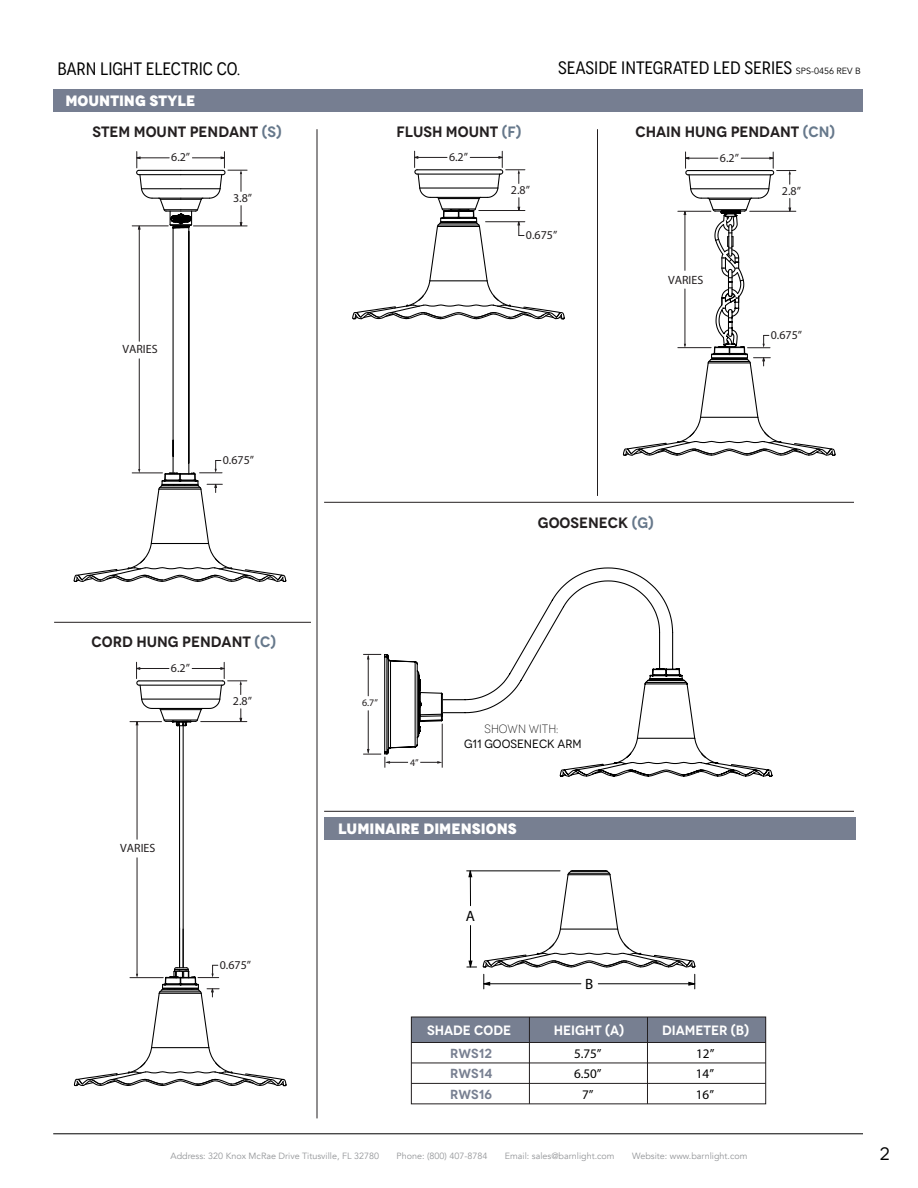
<style>
.page{position:relative;width:918px;height:1188px;background:#fff}
.page>*{position:absolute;margin:0;border:0;box-sizing:border-box;transform-origin:0 0}
.t1{font:18px "Novecentonarrow";color:#000}
.t2{font:18px "Novecento";color:#000}
.t3{font:600 15px/30.8px "Novecento";color:#231f20}
.t4{font:800 15px "Novecento";color:#fff}
.t5{font:15px "Gisha";color:#000}
.t6{font:600 13.5px "Novecento";color:#fff}
.t7{font:13.2px/20.4px "Gisha";color:#000}
.t8{font:600 13.2px/20.4px "Novecento";color:#777f91}
.t9{font:12px "Gisha";color:#231f20}
.t10{font:12px "Novecento";color:#000}
.t11{font:300 12px "Novecento";color:#000}
.t12{font:10.05px "Gisha";color:#231f20}
.t13{font:9px "Avenir";color:#939598}
.s1{font-family:"Avenir";font-size:9px}
.s2{font-weight:800;color:#fff}
.s3{color:#66788b}
</style>
<div class="page">
<div style="left:53px;top:89px;width:809px;height:23px;background:#767e91"></div>
<hr style="left:53px;top:1134px;width:810px;height:1px;background:#000">
<hr style="left:54px;top:622px;width:257px;height:1px;background:#231f20">
<hr style="left:597px;top:129px;width:1px;height:367px;background:#231f20">
<hr style="left:317px;top:129px;width:1px;height:989px;background:#231f20">
<hr style="left:324px;top:502px;width:530px;height:1px;background:#231f20">
<div style="left:324px;top:817px;width:532px;height:23px;background:#777f91"></div>
<hr style="left:324px;top:811px;width:530px;height:1px;background:#231f20">
<hr style="left:137px;top:723px;width:1px;height:116px;background:#231f20">
<hr style="left:130px;top:721px;width:32px;height:1px;background:#231f20">
<svg style="left:136px;top:662px;width:111px;height:65px"></svg>
<hr style="left:179px;top:726px;width:1px;height:241px;background:#000">
<hr style="left:183px;top:726px;width:1px;height:241px;background:#000">
<hr style="left:137px;top:858px;width:1px;height:117px;background:#231f20">
<svg style="left:363px;top:654px;width:79px;height:114px"></svg>
<hr style="left:484px;top:983px;width:97px;height:1px;background:#000">
<hr style="left:598px;top:983px;width:97px;height:1px;background:#000">
<svg style="left:483px;top:974px;width:7px;height:15px"></svg>
<svg style="left:688px;top:974px;width:8px;height:15px"></svg>
<div style="left:411px;top:1017px;width:355px;height:25px;background:#777f91"></div>
<div style="left:411px;top:1017px;width:355px;height:87px;border:1px solid #231f20"></div>
<hr style="left:411px;top:1042px;width:355px;height:1px;background:#231f20">
<hr style="left:411px;top:1063px;width:355px;height:1px;background:#231f20">
<hr style="left:529px;top:1017px;width:1px;height:87px;background:#231f20">
<hr style="left:647px;top:1017px;width:1px;height:87px;background:#231f20">
<hr style="left:411px;top:1083px;width:355px;height:1px;background:#231f20">
<svg style="left:467px;top:870px;width:229px;height:98px"></svg>
<svg style="left:442px;top:567px;width:331px;height:210px"></svg>
<svg style="left:352px;top:151px;width:213px;height:169px"></svg>
<svg style="left:73px;top:965px;width:214px;height:122px"></svg>
<svg style="left:622px;top:152px;width:214px;height:304px"></svg>
<svg style="left:73px;top:152px;width:214px;height:430px"></svg>
<h1 class="t1" style="left:58px;top:58px;width:184px">BARN LIGHT ELECTRIC CO.</h1>
<h1 class="t1" style="left:558px;top:57px;width:304px">SEASIDE INTEGRATED LED SERIES <span class="s1">SPS-0456 REV B</span></h1>
<h2 class="t3" style="left:93px;top:86px;width:191px;text-indent:-27px"><span class="s2">MOUNTING STYLE<br></span>STEM MOUNT PENDANT <span class="s3">(S)</span></h2>
<h3 class="t9" style="left:171px;top:150px;width:21px">6.2”</h3>
<h3 class="t9" style="left:233px;top:191px;width:21px">3.8”</h3>
<h3 class="t9" style="left:122px;top:342px;width:37px">VARIES</h3>
<h3 class="t9" style="left:223px;top:453px;width:33px">0.675”</h3>
<h2 class="t3" style="left:397px;top:116px;width:126px">FLUSH MOUNT <span class="s3">(F)</span></h2>
<h2 class="t3" style="left:635px;top:116px;width:201px">CHAIN HUNG PENDANT <span class="s3">(CN)</span></h2>
<h3 class="t9" style="left:449px;top:150px;width:21px">6.2”</h3>
<h3 class="t9" style="left:720px;top:150px;width:21px">6.2”</h3>
<h3 class="t9" style="left:511px;top:183px;width:21px">2.8”</h3>
<h3 class="t9" style="left:526px;top:228px;width:33px">0.675”</h3>
<h3 class="t9" style="left:782px;top:183px;width:21px">2.8”</h3>
<h3 class="t9" style="left:668px;top:272px;width:37px">VARIES</h3>
<h3 class="t9" style="left:771px;top:328px;width:33px">0.675”</h3>
<h2 class="t3" style="left:538px;top:508px;width:117px">GOOSENECK <span class="s3">(G)</span></h2>
<h2 class="t3" style="left:91px;top:627px;width:186px">CORD HUNG PENDANT <span class="s3">(C)</span></h2>
<h3 class="t9" style="left:171px;top:661px;width:21px">6.2”</h3>
<h3 class="t9" style="left:233px;top:694px;width:21px">2.8”</h3>
<h3 class="t9" style="left:120px;top:841px;width:37px">VARIES</h3>
<p class="t12" style="left:362px;top:696px;width:17px">6.7”</p>
<p class="t12" style="left:410px;top:756px;width:10px">4”</p>
<h3 class="t11" style="left:485px;top:722px;width:75px">SHOWN WITH:</h3>
<h3 class="t10" style="left:464px;top:737px;width:119px">G11 GOOSENECK ARM</h3>
<h2 class="t4" style="left:338px;top:819px;width:180px">LUMINAIRE DIMENSIONS</h2>
<h3 class="t9" style="left:220px;top:957px;width:33px">0.675”</h3>
<h2 class="t5" style="left:466px;top:907px;width:11px">A</h2>
<h3 class="t6" style="left:427px;top:1022px;width:86px">SHADE CODE</h3>
<h2 class="t5" style="left:585px;top:975px;width:10px">B</h2>
<h3 class="t6" style="left:554px;top:1022px;width:72px">HEIGHT (A)</h3>
<h3 class="t6" style="left:662px;top:1022px;width:89px">DIAMETER (B)</h3>
<h3 class="t8" style="left:450px;top:1043px;width:43px">RWS12</h3>
<h3 class="t7" style="left:574px;top:1043px;width:29px">5.75”</h3>
<h3 class="t7" style="left:696px;top:1043px;width:20px">12”</h3>
<h3 class="t8" style="left:450px;top:1064px;width:44px">RWS14<br>RWS16</h3>
<h3 class="t7" style="left:696px;top:1064px;width:20px">14”<br>16”</h3>
<h3 class="t7" style="left:574px;top:1064px;width:29px;text-align:center">6.50”<br>7”</h3>
<p class="t13" style="left:171px;top:1151px;width:210px">Address: 320 Knox McRae Drive Titusville, FL 32780</p>
<p class="t13" style="left:397px;top:1151px;width:92px">Phone: (800) 407-8784</p>
<p class="t13" style="left:505px;top:1151px;width:111px">Email: sales@barnlight.com</p>
<p class="t13" style="left:632px;top:1151px;width:117px">Website: www.barnlight.com</p>
<h1 class="t2" style="left:880px;top:1143px;width:11px">2</h1>
</div>
